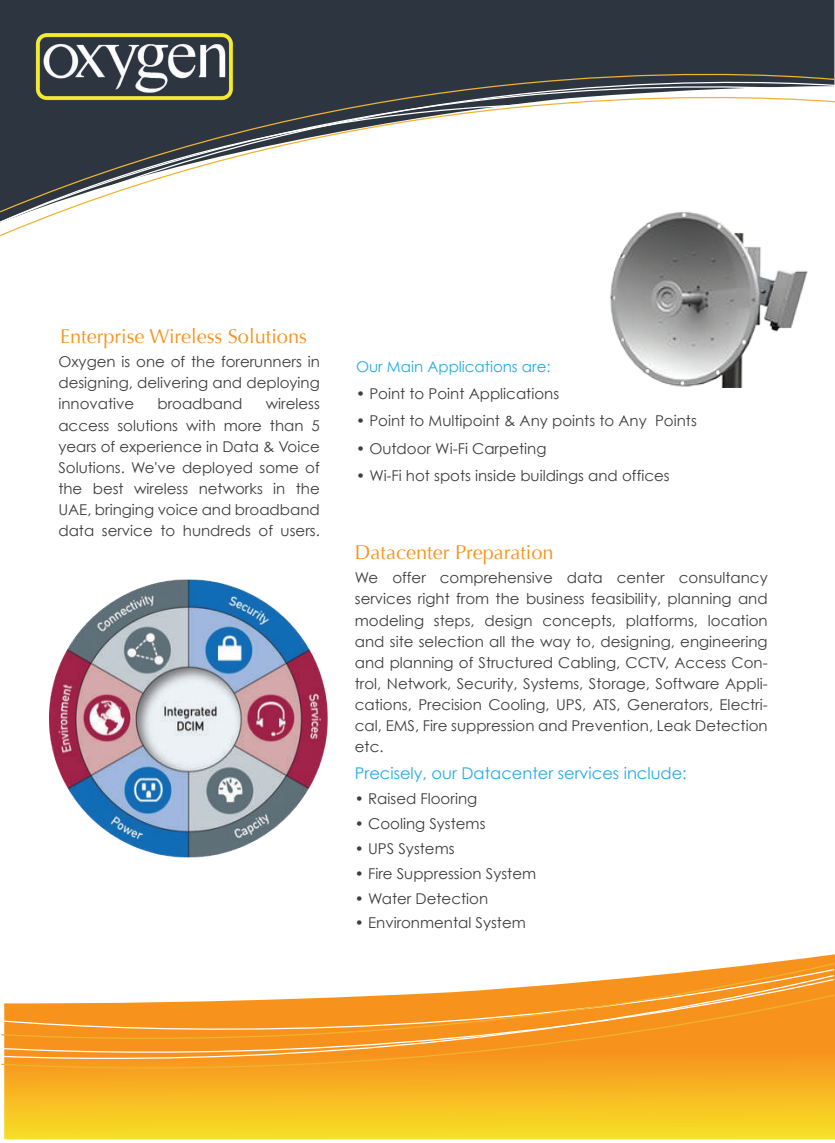
<style>
.page{position:relative;width:835px;height:1143px;background:#fff}
.page>*{position:absolute;margin:0;border:0;box-sizing:border-box;transform-origin:0 0}
.t1{font:19.88px "Optima";color:#f7931d}
.t2{font:16.12px "Century Gothic";color:#24aae1}
.t3{font:14.88px/21.1px "Century Gothic";color:#3e3e3f;text-align:justify}
.t4{font:14.88px "Century Gothic";color:#24aae1}
.s1{font-family:"Myriad Pro"}
</style>
<div class="page">
<div style="left:0;top:0;width:834px;height:60px;background:#2d3640"></div>
<div style="left:0;top:60px;width:834px;height:12px;background:#2d3640"></div>
<svg style="left:0;top:72px;width:834px;height:12px;background:#3c4143"></svg>
<svg style="left:0;top:84px;width:834px;height:152px"></svg>
<img style="left:34px;top:31px;width:200px;height:71px">
<svg style="left:4px;top:954px;width:830px;height:185px;background:#f8c93a"></svg>
<svg style="left:1px;top:1058px;width:833px;height:15px;background:#f69f22"></svg>
<svg style="left:4px;top:1044px;width:830px;height:14px;background:#f79c2e"></svg>
<svg style="left:1px;top:962px;width:833px;height:82px"></svg>
<img style="left:605px;top:208px;width:202px;height:179px">
<img style="left:49px;top:579px;width:279px;height:279px">
<h1 class="t1" style="left:60px;top:324px;width:248px">Enterprise Wireless Solutions</h1>
<p class="t3" style="left:58px;top:351px;width:263px">Oxygen is one of the forerunners in designing, delivering and deploying innovative</p>
<p class="t3" style="left:58px;top:393px;width:263px;text-indent:207px">wireless access solutions with more than 5 years of experience in Data &amp; Voice Solutions. We've deployed some of the best wireless networks in the UAE, bringing voice and broadband data service to hundreds of users.</p>
<p class="t3" style="left:157px;top:393px;width:86px">broadband</p>
<p class="t4" style="left:356px;top:357px;width:196px">Our Main Applications are:</p>
<p class="t3" style="left:356px;top:383px;width:204px">• Point to Point Applications</p>
<p class="t3" style="left:356px;top:410px;width:342px">• Point to Multipoint &amp; Any points to Any Points</p>
<p class="t3" style="left:356px;top:437px;width:192px">• Outdoor Wi-Fi Carpeting</p>
<p class="t3" style="left:356px;top:464px;width:315px">• Wi<span class="s1">‐</span>Fi hot spots inside buildings and offices</p>
<h1 class="t1" style="left:355px;top:540px;width:200px">Datacenter Preparation</h1>
<p class="t3" style="left:355px;top:567px;width:414px">We offer comprehensive data center consultancy services right from the business feasibility, planning and modeling steps, design concepts, platforms, location and site selection all the way to, designing, engineering and planning of Structured Cabling, CCTV, Access Con&shy;trol, Network, Security, Systems, Storage, Software Appli&shy;cations, Precision Cooling, UPS, ATS, Generators, Electri&shy;cal, EMS, Fire suppression and Prevention, Leak Detection etc.</p>
<p class="t2" style="left:355px;top:763px;width:333px">Precisely, our Datacenter services include:</p>
<p class="t3" style="left:355px;top:787px;width:124px">• Raised Flooring</p>
<p class="t3" style="left:355px;top:812px;width:132px">• Cooling Systems</p>
<p class="t3" style="left:355px;top:837px;width:101px">• UPS Systems</p>
<p class="t3" style="left:355px;top:862px;width:183px">• Fire Suppression System</p>
<p class="t3" style="left:355px;top:887px;width:135px">• Water Detection</p>
<p class="t3" style="left:355px;top:912px;width:172px">• Environmental System</p>
</div>
